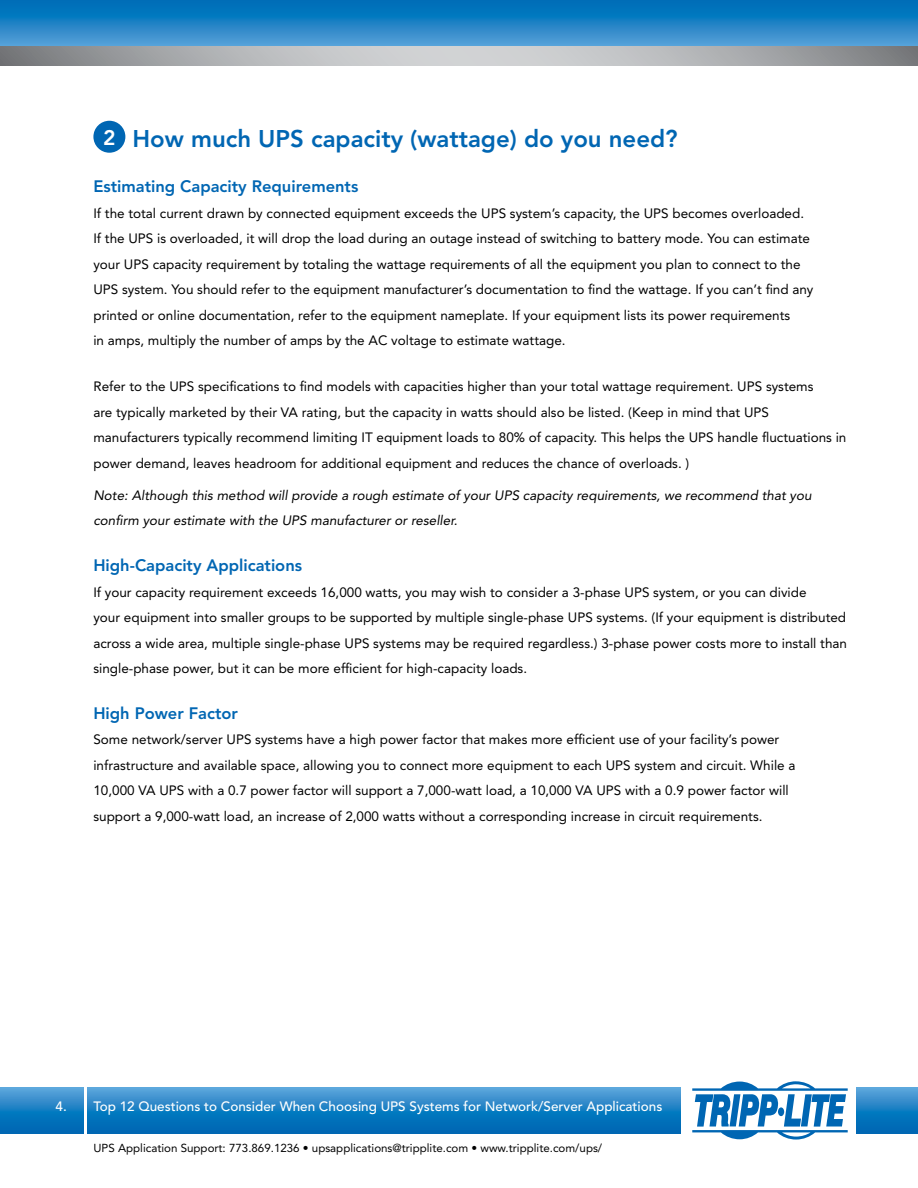
<style>
.page{position:relative;width:918px;height:1188px;background:#fff}
.page>*{position:absolute;margin:0;border:0;box-sizing:border-box;transform-origin:0 0}
.t1{font:800 24px "Avenir";color:#0066b3}
.t2{font:800 21px "Avenir";color:#fff}
.t3{font:800 16.5px "Avenir";color:#0066b3}
.t4{font:13.5px/25.5px "Avenir";color:#000}
.t5{font:italic 13.5px/25.5px "Avenir";color:#000}
.t6{font:500 13.5px "Avenir";color:#fff}
.t7{font:11.55px "Avenir";color:#000}
</style>
<div class="page">
<svg style="left:0;top:0;width:918px;height:46px;background:#2083c5"></svg>
<svg style="left:0;top:46px;width:918px;height:20px;background:#aeb0b2"></svg>
<div style="left:93px;top:121px;width:32px;height:32px;background:#0066b3;border-radius:50%"></div>
<svg style="left:0;top:1088px;width:918px;height:46px;background:#1d80c3"></svg>
<div style="left:681px;top:1067px;width:175px;height:91px;background:#fff"></div>
<svg style="left:692px;top:1081px;width:156px;height:59px"></svg>
<hr style="left:85px;top:1081px;width:2px;height:63px;background:#fff">
<p class="t2" style="left:103px;top:125px;width:14px">2</p>
<p class="t1" style="left:132px;top:124px;width:547px">How much UPS capacity (wattage) do you need?</p>
<p class="t3" style="left:93px;top:177px;width:266px">Estimating Capacity Requirements</p>
<p class="t4" style="left:93px;top:201px;width:722px">If the total current drawn by connected equipment exceeds the UPS system’s capacity, the UPS becomes overloaded.<br>If the UPS is overloaded, it will drop the load during an outage instead of switching to battery mode. You can estimate your UPS capacity requirement by totaling the wattage requirements of all the equipment you plan to connect to the UPS system. You should refer to the equipment manufacturer’s documentation to find the wattage. If you can’t find any printed or online documentation, refer to the equipment nameplate. If your equipment lists its power requirements<br>in amps, multiply the number of amps by the AC voltage to estimate wattage.</p>
<p class="t4" style="left:93px;top:374px;width:755px">Refer to the UPS specifications to find models with capacities higher than your total wattage requirement. UPS systems<br>are typically marketed by their VA rating, but the capacity in watts should also be listed. (Keep in mind that UPS manufacturers typically recommend limiting IT equipment loads to 80% of capacity. This helps the UPS handle fluctuations in power demand, leaves headroom for additional equipment and reduces the chance of overloads. )</p>
<p class="t5" style="left:93px;top:483px;width:720px">Note: Although this method will provide a rough estimate of your UPS capacity requirements, we recommend that you confirm your estimate with the UPS manufacturer or reseller.</p>
<p class="t3" style="left:93px;top:556px;width:210px">High-Capacity Applications</p>
<p class="t4" style="left:93px;top:579px;width:755px">If your capacity requirement exceeds 16,000 watts, you may wish to consider a 3-phase UPS system, or you can divide<br>your equipment into smaller groups to be supported by multiple single-phase UPS systems. (If your equipment is distributed across a wide area, multiple single-phase UPS systems may be required regardless.) 3-phase power costs more to install than single-phase power, but it can be more efficient for high-capacity loads.</p>
<p class="t3" style="left:93px;top:703px;width:146px">High Power Factor</p>
<p class="t4" style="left:93px;top:727px;width:704px">Some network/server UPS systems have a high power factor that makes more efficient use of your facility’s power infrastructure and available space, allowing you to connect more equipment to each UPS system and circuit. While a 10,000 VA UPS with a 0.7 power factor will support a 7,000-watt load, a 10,000 VA UPS with a 0.9 power factor will support a 9,000-watt load, an increase of 2,000 watts without a corresponding increase in circuit requirements.</p>
<p class="t6" style="left:56px;top:1098px;width:13px">4.</p>
<p class="t6" style="left:93px;top:1098px;width:570px">Top 12 Questions to Consider When Choosing UPS Systems for Network/Server Applications</p>
<p class="t7" style="left:93px;top:1141px;width:510px">UPS Application Support: 773.869.1236 • upsapplications@tripplite.com • www.tripplite.com/ups/</p>
</div>
